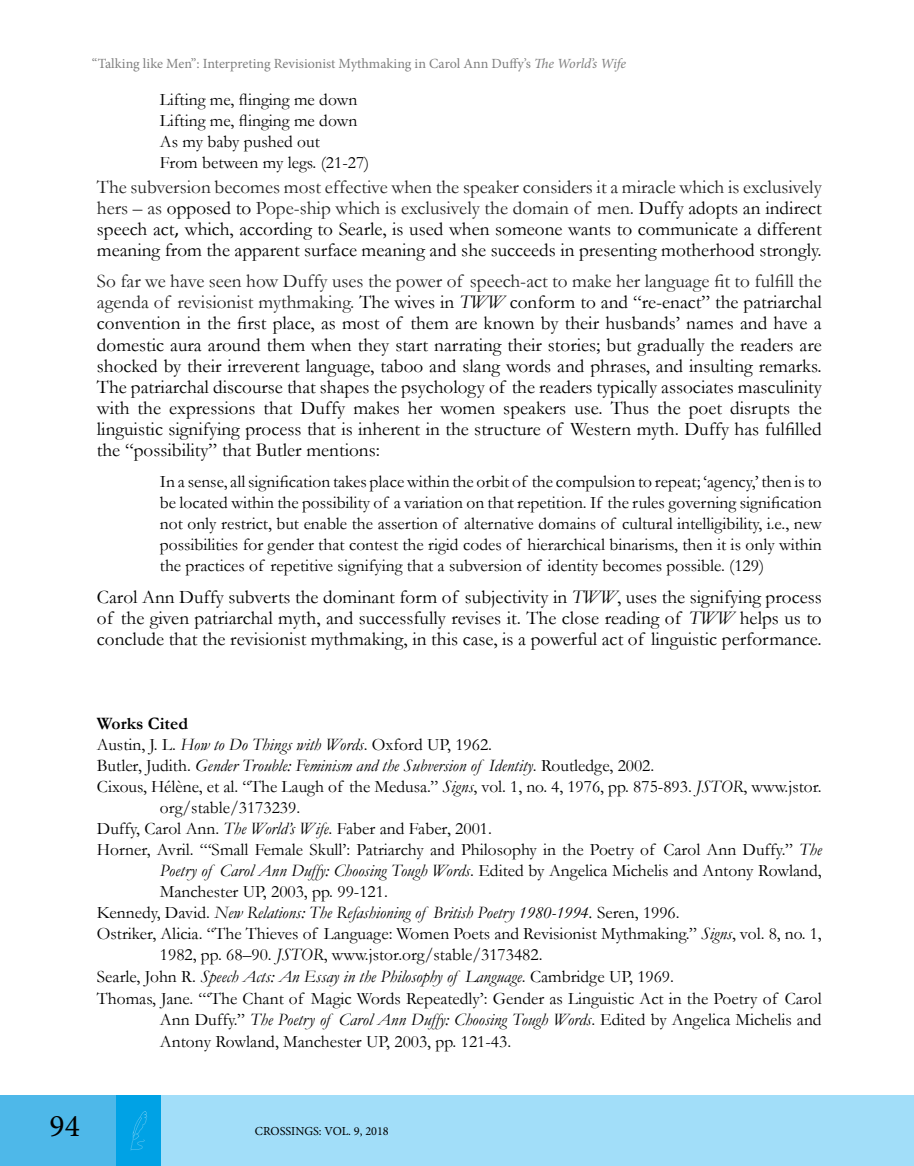
<style>
.page{position:relative;width:914px;height:1166px;background:#fff}
.page>*{position:absolute;margin:0;border:0;box-sizing:border-box;transform-origin:0 0}
.t1{font:31.5px "Minion Pro";color:#000}
.t2{font:19.25px/21px "Garamond";color:#000;text-align:justify}
.t3{font:17.5px/21px "Garamond";color:#000}
.t4{font:italic 17.5px "Garamond";color:#000}
.t5{font:700 17.5px "Garamond";color:#000}
.t6{font:14px "Minion Pro";color:#808080}
.t7{font:12.25px "Minion Pro";color:#000}
.s1{font-style:italic}
.s2{color:#222}
.s3{font-family:"Calibri"}
.s4{font-style:normal}
</style>
<div class="page">
<div style="left:115px;top:1096px;width:46px;height:70px;background:#00a2e5"></div>
<div style="left:161px;top:1096px;width:753px;height:70px;background:#a2def9"></div>
<div style="left:0;top:1096px;width:115px;height:70px;background:#4eb8e9"></div>
<svg style="left:131px;top:1111px;width:16px;height:39px"></svg>
<p class="t6" style="left:92px;top:54px;width:535px">“Talking like Men”: Interpreting Revisionist Mythmaking in Carol Ann Duffy’s <span class="s1">The World’s Wife</span></p>
<p class="t3" style="left:160px;top:89px;width:211px">Lifting me, flinging me down<br>Lifting me, flinging me down<br>As my baby pushed out<br>From between my legs. (21-27)</p>
<p class="t2" style="left:97px;top:176px;width:726px"><span class="s2">The subversion becomes most effective when the speaker considers it a miracle which is exclusively hers – as</span> opposed to <span class="s2">Pope-ship which is exclusively the domain of men.</span> Duffy adopts an indirect speech act<span class="s3">,</span> which, according to Searle, is used when someone wants to communicate a different meaning from the apparent surface meaning and she succeeds in presenting motherhood strongly.</p>
<p class="t2" style="left:97px;top:270px;width:726px"><span class="s2">So far we have seen how Duffy uses the power of speech-act to make her language fit to fulfill the agenda of revisionist mythmaking.</span> The wives in <span class="s1">TWW</span> conform to and “re-enact” the patriarchal convention in the first place, as most of them are known by their husbands’ names and have a domestic aura around them when they start narrating their stories; but gradually the readers are shocked by their irreverent language, taboo and slang words and phrases, and insulting remarks.<br>The patriarchal discourse that shapes the psychology of the readers typically associates masculinity with the expressions that Duffy makes her women speakers use. Thus the poet disrupts the linguistic signifying process that is inherent in the structure of Western myth. Duffy has fulfilled the “possibility” that Butler mentions:</p>
<p class="t3" style="left:160px;top:470px;width:663px;text-align:justify">In a sense, all signification takes place within the orbit of the compulsion to repeat; ‘agency,’ then is to be located within the possibility of a variation on that repetition. If the rules governing signification not only restrict, but enable the assertion of alternative domains of cultural intelligibility, i.e., new possibilities for gender that contest the rigid codes of hierarchical binarisms, then it is only within the practices of repetitive signifying that a subversion of identity becomes possible. (129)</p>
<p class="t2" style="left:97px;top:585px;width:726px">Carol Ann Duffy subverts the dominant form of subjectivity in <span class="s1">TWW</span>, uses the signifying process of the given patriarchal myth, and successfully revises it. The close reading of <span class="s1">TWW</span> helps us to conclude that the revisionist mythmaking, in this case, is a powerful act of linguistic performance.</p>
<p class="t5" style="left:97px;top:711px;width:93px">Works Cited</p>
<p class="t3" style="left:97px;top:733px;width:397px">Austin, J. L. <span class="s1">How to Do Things with Words</span>. Oxford UP, 1962.</p>
<p class="t4" style="left:97px;top:753px;width:559px"><span class="s4">Butler, Judith.</span> Gender Trouble: Feminism and the Subversion of Identity<span class="s4">. Routledge, 2002.</span></p>
<p class="t3" style="left:97px;top:775px;width:726px">Cixous, Hélène, et al. “The Laugh of the Medusa.” <span class="s1">Signs</span>, vol. 1, no. 4, 1976, pp. 875-893. <span class="s1">JSTOR</span>, www.jstor.</p>
<p class="t3" style="left:160px;top:796px;width:142px">org/stable/3173239.</p>
<p class="t3" style="left:97px;top:817px;width:396px">Duffy, Carol Ann. <span class="s1">The World’s Wife</span>. Faber and Faber, 2001.</p>
<p class="t3" style="left:97px;top:838px;width:726px">Horner, Avril. “‘Small Female Skull’: Patriarchy and Philosophy in the Poetry of Carol Ann Duffy.” <span class="s1">The</span></p>
<p class="t3" style="left:160px;top:859px;width:663px"><span class="s1">Poetry of Carol Ann Duffy: Choosing Tough Words</span>. Edited by Angelica Michelis and Antony Rowland,</p>
<p class="t3" style="left:160px;top:880px;width:229px">Manchester UP, 2003, pp. 99-121.</p>
<p class="t4" style="left:97px;top:900px;width:584px"><span class="s4">Kennedy, David.</span> New Relations: The Refashioning of British Poetry 1980-1994. <span class="s4">Seren, 1996.</span></p>
<p class="t3" style="left:97px;top:922px;width:726px">Ostriker, Alicia. “The Thieves of Language: Women Poets and Revisionist Mythmaking.” <span class="s1">Signs</span>, vol. 8, no. 1,</p>
<p class="t3" style="left:160px;top:943px;width:384px">1982, pp. 68–90. <span class="s1">JSTOR</span>, www.jstor.org/stable/3173482.</p>
<p class="t4" style="left:97px;top:964px;width:578px"><span class="s4">Searle, John R.</span> Speech Acts: An Essay in the Philosophy of Language<span class="s4">. Cambridge UP, 1969.</span></p>
<p class="t3" style="left:97px;top:987px;width:726px">Thomas, Jane. “‘The Chant of Magic Words Repeatedly’: Gender as Linguistic Act in the Poetry of Carol</p>
<p class="t4" style="left:160px;top:1008px;width:663px"><span class="s4">Ann Duffy.”</span> The Poetry of Carol Ann Duffy: Choosing Tough Words<span class="s4">. Edited by Angelica Michelis and</span></p>
<p class="t3" style="left:160px;top:1030px;width:353px">Antony Rowland, Manchester UP, 2003, pp. 121-43.</p>
<h1 class="t1" style="left:50px;top:1105px;width:32px">94</h1>
<p class="t7" style="left:255px;top:1123px;width:135px">CROSSINGS: VOL. 9, 2018</p>
</div>
